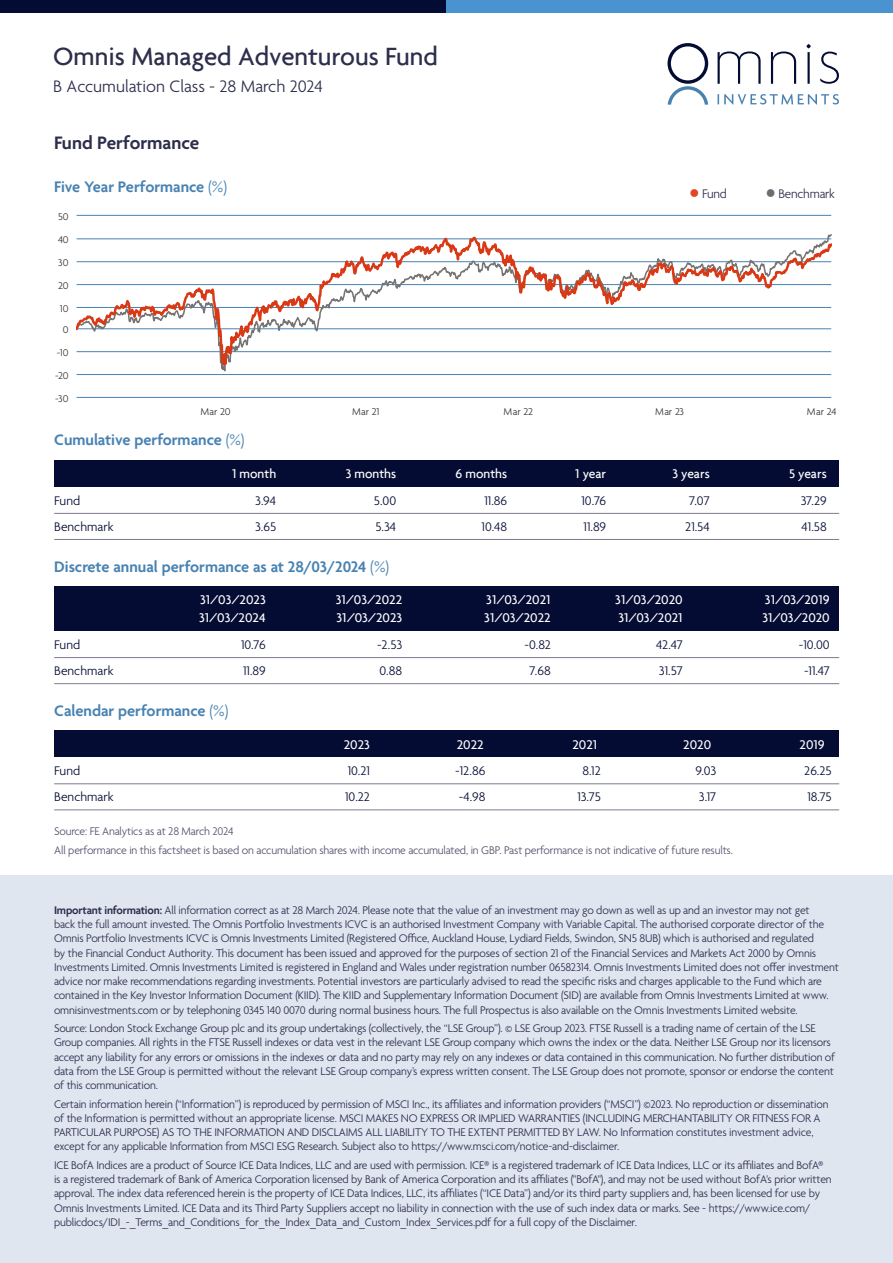
<style>
.page{position:relative;width:893px;height:1263px;background:#fff}
.page>*{position:absolute;margin:0;border:0;box-sizing:border-box;transform-origin:0 0}
.t1{font:500 27px "Agenda";color:#2d2e4c}
.t2{font:600 19.5px "Agenda";color:#2d2e4c}
.t3{font:300 18px "Agenda";color:#2d2e4c}
.t4{font:600 16.5px "Agenda";color:#4882b1}
.t5{font:300 13.5px "Agenda";color:#050c33}
.t6{font:500 13.5px "Agenda";color:#fff}
.t7{font:300 13.5px "Agenda";letter-spacing:-.015em;color:#2d2e4c}
.t8{font:300 12px/14.2px "Agenda";letter-spacing:-.015em;color:#2d2e4c}
.t9{font:300 12px/19.8px "Agenda";letter-spacing:-.015em;color:#53516a}
.t10{font:300 10.65px "Agenda";letter-spacing:-.015em;color:#333}
.s1{font-weight:300}
.s2{color:#df4625}
.s3{color:#6a6e6e}
.s4{font-weight:600}
</style>
<div class="page">
<svg style="left:718px;top:51px;width:43px;height:33px"></svg>
<svg style="left:771px;top:51px;width:25px;height:33px"></svg>
<svg style="left:806px;top:44px;width:5px;height:40px"></svg>
<svg style="left:820px;top:52px;width:19px;height:32px"></svg>
<svg style="left:718px;top:94px;width:121px;height:11px"></svg>
<svg style="left:667px;top:43px;width:41px;height:62px"></svg>
<div style="left:0;top:0;width:446px;height:13px;background:#050c33"></div>
<div style="left:446px;top:0;width:447px;height:13px;background:#4994d0"></div>
<div style="left:54px;top:460px;width:785px;height:27px;background:#050c33"></div>
<hr style="left:54px;top:513px;width:785px;height:1px;background:#7e7b8f">
<hr style="left:54px;top:539px;width:785px;height:1px;background:#7e7b8f">
<div style="left:54px;top:586px;width:785px;height:45px;background:#050c33"></div>
<hr style="left:54px;top:657px;width:785px;height:1px;background:#7e7b8f">
<hr style="left:54px;top:683px;width:785px;height:1px;background:#7e7b8f">
<div style="left:54px;top:730px;width:785px;height:27px;background:#050c33"></div>
<hr style="left:54px;top:783px;width:785px;height:1px;background:#7e7b8f">
<hr style="left:54px;top:810px;width:785px;height:1px;background:#7e7b8f">
<div style="left:0;top:875px;width:893px;height:388px;background:#dfe6f0"></div>
<hr style="left:77px;top:397px;width:754px;height:1px;background:#4882b4">
<hr style="left:77px;top:215px;width:754px;height:1px;background:#4882b4">
<svg style="left:77px;top:234px;width:754px;height:163px"></svg>
<h1 class="t1" style="left:53px;top:40px;width:386px">Omnis Managed Adventurous Fund</h1>
<h3 class="t3" style="left:53px;top:77px;width:271px">B Accumulation Class - 28 March 2024</h3>
<h2 class="t2" style="left:54px;top:131px;width:147px">Fund Performance</h2>
<h3 class="t4" style="left:54px;top:177px;width:175px">Five Year Performance <span class="s1">(%)</span></h3>
<p class="t10" style="left:58px;top:210px;width:12px">50</p>
<p class="t10" style="left:58px;top:233px;width:12px">40</p>
<p class="t10" style="left:58px;top:256px;width:12px">30</p>
<p class="t10" style="left:58px;top:279px;width:12px">20</p>
<p class="t10" style="left:60px;top:302px;width:10px">10</p>
<p class="t10" style="left:63px;top:323px;width:7px">0</p>
<p class="t10" style="left:57px;top:346px;width:13px">-10</p>
<p class="t10" style="left:55px;top:369px;width:15px">-20</p>
<p class="t10" style="left:55px;top:392px;width:15px">-30</p>
<p class="t7" style="left:689px;top:186px;width:39px"><span class="s2">●</span> Fund</p>
<p class="t7" style="left:766px;top:186px;width:71px"><span class="s3">●</span> Benchmark</p>
<p class="t10" style="left:200px;top:405px;width:32px">Mar 20</p>
<p class="t10" style="left:352px;top:405px;width:29px">Mar 21</p>
<p class="t10" style="left:504px;top:405px;width:31px">Mar 22</p>
<p class="t10" style="left:655px;top:405px;width:30px">Mar 23</p>
<p class="t10" style="left:807px;top:405px;width:31px">Mar 24</p>
<h3 class="t4" style="left:54px;top:430px;width:192px">Cumulative performance <span class="s1">(%)</span></h3>
<p class="t6" style="left:232px;top:466px;width:46px">1 month</p>
<p class="t6" style="left:346px;top:466px;width:52px">3 months</p>
<p class="t6" style="left:456px;top:466px;width:53px">6 months</p>
<p class="t6" style="left:575px;top:466px;width:33px">1 year</p>
<p class="t6" style="left:672px;top:466px;width:39px">3 years</p>
<p class="t6" style="left:789px;top:466px;width:39px">5 years</p>
<p class="t5" style="left:54px;top:493px;width:28px">Fund</p>
<p class="t5" style="left:255px;top:493px;width:22px">3.94</p>
<p class="t5" style="left:374px;top:493px;width:24px">5.00</p>
<p class="t5" style="left:484px;top:493px;width:24px">11.86</p>
<p class="t5" style="left:581px;top:493px;width:26px">10.76</p>
<p class="t5" style="left:689px;top:493px;width:22px">7.07</p>
<p class="t5" style="left:801px;top:493px;width:28px">37.29</p>
<p class="t5" style="left:54px;top:519px;width:61px">Benchmark</p>
<p class="t5" style="left:255px;top:519px;width:23px">3.65</p>
<p class="t5" style="left:375px;top:519px;width:22px">5.34</p>
<p class="t5" style="left:482px;top:519px;width:27px">10.48</p>
<p class="t5" style="left:584px;top:519px;width:24px">11.89</p>
<p class="t5" style="left:685px;top:519px;width:26px">21.54</p>
<p class="t5" style="left:802px;top:519px;width:27px">41.58</p>
<h3 class="t4" style="left:54px;top:556px;width:337px">Discrete annual performance as at 28/03/2024 <span class="s1">(%)</span></h3>
<p class="t6" style="left:200px;top:592px;width:67px">31/03/2023</p>
<p class="t6" style="left:336px;top:592px;width:68px">31/03/2022</p>
<p class="t6" style="left:486px;top:592px;width:66px">31/03/2021</p>
<p class="t6" style="left:615px;top:592px;width:69px">31/03/2020</p>
<p class="t6" style="left:765px;top:592px;width:66px">31/03/2019</p>
<p class="t6" style="left:199px;top:610px;width:68px">31/03/2024</p>
<p class="t6" style="left:337px;top:610px;width:67px">31/03/2023</p>
<p class="t6" style="left:484px;top:610px;width:68px">31/03/2022</p>
<p class="t6" style="left:618px;top:610px;width:66px">31/03/2021</p>
<p class="t6" style="left:762px;top:610px;width:69px">31/03/2020</p>
<p class="t5" style="left:54px;top:637px;width:28px">Fund</p>
<p class="t5" style="left:241px;top:637px;width:84px">10.76 ‑</p>
<p class="t5" style="left:382px;top:637px;width:85px">2.53 ‑</p>
<p class="t5" style="left:529px;top:637px;width:23px">0.82</p>
<p class="t5" style="left:656px;top:637px;width:88px">42.47 ‑</p>
<p class="t5" style="left:803px;top:637px;width:28px">10.00</p>
<p class="t5" style="left:54px;top:663px;width:61px">Benchmark</p>
<p class="t5" style="left:243px;top:663px;width:24px">11.89</p>
<p class="t5" style="left:379px;top:663px;width:24px">0.88</p>
<p class="t5" style="left:530px;top:663px;width:23px">7.68</p>
<p class="t5" style="left:659px;top:663px;width:88px">31.57 ‑</p>
<p class="t5" style="left:809px;top:663px;width:23px">11.47</p>
<h3 class="t4" style="left:54px;top:700px;width:176px">Calendar performance <span class="s1">(%)</span></h3>
<p class="t6" style="left:344px;top:736px;width:28px">2023</p>
<p class="t6" style="left:457px;top:736px;width:28px">2022</p>
<p class="t6" style="left:572px;top:736px;width:26px">2021</p>
<p class="t6" style="left:683px;top:736px;width:29px">2020</p>
<p class="t6" style="left:799px;top:736px;width:27px">2019</p>
<p class="t5" style="left:54px;top:763px;width:28px">Fund</p>
<p class="t5" style="left:348px;top:763px;width:68px">10.21 ‑</p>
<p class="t5" style="left:460px;top:763px;width:27px">12.86</p>
<p class="t5" style="left:582px;top:763px;width:20px">8.12</p>
<p class="t5" style="left:695px;top:763px;width:22px">9.03</p>
<p class="t5" style="left:804px;top:763px;width:29px">26.25</p>
<p class="t5" style="left:54px;top:790px;width:61px">Benchmark</p>
<p class="t5" style="left:345px;top:790px;width:73px">10.22 ‑</p>
<p class="t5" style="left:464px;top:790px;width:23px">4.98</p>
<p class="t5" style="left:577px;top:790px;width:25px">13.75</p>
<p class="t5" style="left:699px;top:790px;width:19px">3.17</p>
<p class="t5" style="left:807px;top:790px;width:26px">18.75</p>
<p class="t9" style="left:54px;top:821px;width:680px">Source: FE Analytics as at 28 March 2024<br>All performance in this factsheet is based on accumulation shares with income accumulated, in GBP. Past performance is not indicative of future results.</p>
<p class="t8" style="left:54px;top:904px;width:786px"><span class="s4">Important information:</span> All information correct as at 28 March 2024. Please note that the value of an investment may go down as well as up and an investor may not get<br>back the full amount invested. The Omnis Portfolio Investments ICVC is an authorised Investment Company with Variable Capital. The authorised corporate director of the Omnis Portfolio Investments ICVC is Omnis Investments Limited (Registered Office, Auckland House, Lydiard Fields, Swindon, SN5 8UB) which is authorised and regulated<br>by the Financial Conduct Authority. This document has been issued and approved for the purposes of section 21 of the Financial Services and Markets Act 2000 by Omnis Investments Limited. Omnis Investments Limited is registered in England and Wales under registration number 06582314. Omnis Investments Limited does not offer investment advice nor make recommendations regarding investments. Potential investors are particularly advised to read the specific risks and charges applicable to the Fund which are contained in the Key Investor Information Document (KIID). The KIID and Supplementary Information Document (SID) are available from Omnis Investments Limited at www. omnisinvestments.com or by telephoning 0345 140 0070 during normal business hours. The full Prospectus is also available on the Omnis Investments Limited website.</p>
<p class="t8" style="left:54px;top:1022px;width:783px">Source: London Stock Exchange Group plc and its group undertakings (collectively, the “LSE Group”). © LSE Group 2023. FTSE Russell is a trading name of certain of the LSE Group companies. All rights in the FTSE Russell indexes or data vest in the relevant LSE Group company which owns the index or the data. Neither LSE Group nor its licensors accept any liability for any errors or omissions in the indexes or data and no party may rely on any indexes or data contained in this communication. No further distribution of data from the LSE Group is permitted without the relevant LSE Group company’s express written consent. The LSE Group does not promote, sponsor or endorse the content of this communication.</p>
<p class="t8" style="left:54px;top:1097px;width:776px">Certain information herein (“Information”) is reproduced by permission of MSCI Inc., its affiliates and information providers (“MSCI”) ©2023. No reproduction or dissemination of the Information is permitted without an appropriate license. MSCI MAKES NO EXPRESS OR IMPLIED WARRANTIES (INCLUDING MERCHANTABILITY OR FITNESS FOR A PARTICULAR PURPOSE) AS TO THE INFORMATION AND DISCLAIMS ALL LIABILITY TO THE EXTENT PERMITTED BY LAW. No Information constitutes investment advice, except for any applicable Information from MSCI ESG Research. Subject also to https://www.msci.com/notice-and-disclaimer.</p>
<p class="t8" style="left:54px;top:1159px;width:779px">ICE BofA Indices are a product of Source ICE Data Indices, LLC and are used with permission. ICE® is a registered trademark of ICE Data Indices, LLC or its affiliates and BofA® is a registered trademark of Bank of America Corporation licensed by Bank of America Corporation and its affiliates ("BofA"), and may not be used without BofA's prior written approval. The index data referenced herein is the property of ICE Data Indices, LLC, its affiliates (“ICE Data”) and/or its third party suppliers and, has been licensed for use by Omnis Investments Limited. ICE Data and its Third Party Suppliers accept no liability in connection with the use of such index data or marks. See - https://www.ice.com/ publicdocs/IDI_-_Terms_and_Conditions_for_the_Index_Data_and_Custom_Index_Services.pdf for a full copy of the Disclaimer.</p>
</div>
